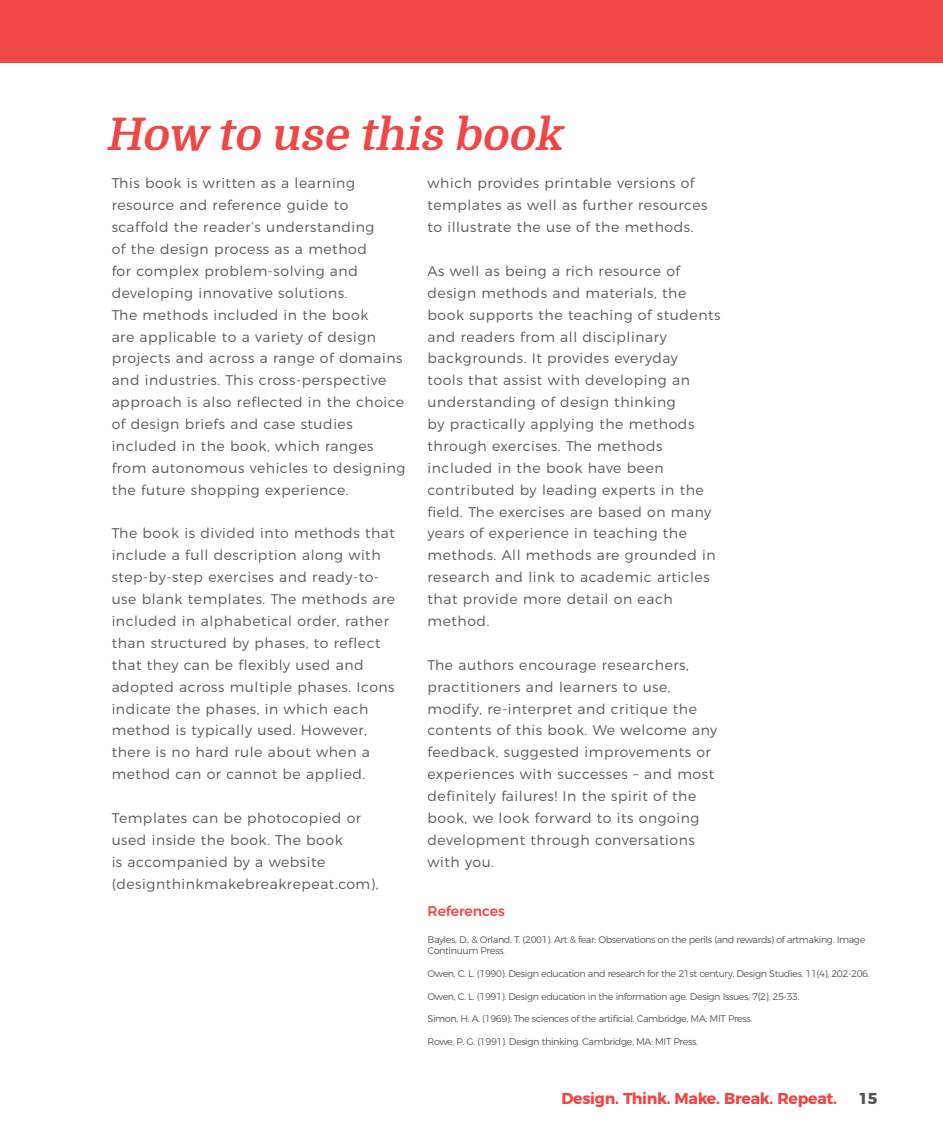
<style>
.page{position:relative;width:943px;height:1141px;background:#fff}
.page>*{position:absolute;margin:0;border:0;box-sizing:border-box;transform-origin:0 0}
.t1{font:italic 700 44.98px "Domine";color:#ef4646}
.t2{font:700 15.75px "Montserrat";letter-spacing:-.02em;color:#ef4646}
.t3{font:700 15.75px "Montserrat";color:#555252}
.t4{font:300 14px/21.9px "Montserrat";letter-spacing:.04em;color:#57585a}
.t5{font:500 14px "Montserrat";color:#ef4646}
.t6{font:300 9.62px/11.4px "Montserrat";letter-spacing:-.04em;color:#57585a}
</style>
<div class="page">
<div style="left:0;top:0;width:943px;height:67px;background:#ef4646"></div>
<div style="left:0;top:63px;width:943px;height:529px;background:#fff"></div>
<h1 class="t1" style="left:105px;top:110px;width:467px">How to use this book</h1>
<p class="t4" style="left:112px;top:171px;width:295px">This book is written as a learning resource and reference guide to scaffold the reader’s understanding<br>of the design process as a method<br>for complex problem-solving and developing innovative solutions.<br>The methods included in the book<br>are applicable to a variety of design projects and across a range of domains and industries. This cross-perspective approach is also reflected in the choice of design briefs and case studies included in the book, which ranges from autonomous vehicles to designing the future shopping experience.</p>
<p class="t4" style="left:112px;top:521px;width:285px">The book is divided into methods that include a full description along with step-by-step exercises and ready-to&shy;use blank templates. The methods are included in alphabetical order, rather than structured by phases, to reflect that they can be flexibly used and adopted across multiple phases. Icons indicate the phases, in which each method is typically used. However, there is no hard rule about when a method can or cannot be applied.</p>
<p class="t4" style="left:112px;top:806px;width:268px">Templates can be photocopied or used inside the book. The book<br>is accompanied by a website (designthinkmakebreakrepeat.com),</p>
<p class="t4" style="left:427px;top:171px;width:281px">which provides printable versions of templates as well as further resources to illustrate the use of the methods.</p>
<p class="t4" style="left:427px;top:259px;width:294px">As well as being a rich resource of design methods and materials, the book supports the teaching of students and readers from all disciplinary backgrounds. It provides everyday<br>tools that assist with developing an understanding of design thinking<br>by practically applying the methods through exercises. The methods included in the book have been contributed by leading experts in the field. The exercises are based on many years of experience in teaching the methods. All methods are grounded in research and link to academic articles that provide more detail on each method.</p>
<p class="t4" style="left:427px;top:653px;width:291px">The authors encourage researchers, practitioners and learners to use, modify, re-interpret and critique the contents of this book. We welcome any feedback, suggested improvements or experiences with successes – and most definitely failures! In the spirit of the book, we look forward to its ongoing development through conversations with you.</p>
<p class="t5" style="left:427px;top:900px;width:79px">References</p>
<p class="t6" style="left:427px;top:933px;width:439px">Bayles, D., &amp; Orland, T. (2001). Art &amp; fear: Observations on the perils (and rewards) of artmaking. Image<br>Continuum Press.</p>
<p class="t6" style="left:427px;top:967px;width:444px">Owen, C. L. (1990). Design education and research for the 21st century. Design Studies, 11(4), 202-206.</p>
<p class="t6" style="left:427px;top:990px;width:374px">Owen, C. L. (1991). Design education in the information age. Design Issues, 7(2), 25-33.</p>
<p class="t6" style="left:427px;top:1012px;width:326px">Simon, H. A. (1969). The sciences of the artificial. Cambridge, MA: MIT Press.</p>
<p class="t6" style="left:427px;top:1035px;width:272px">Rowe, P. G. (1991). Design thinking. Cambridge, MA: MIT Press.</p>
<p class="t2" style="left:561px;top:1086px;width:277px">Design. Think. Make. Break. Repeat.</p>
<p class="t3" style="left:858px;top:1086px;width:21px">15</p>
</div>
